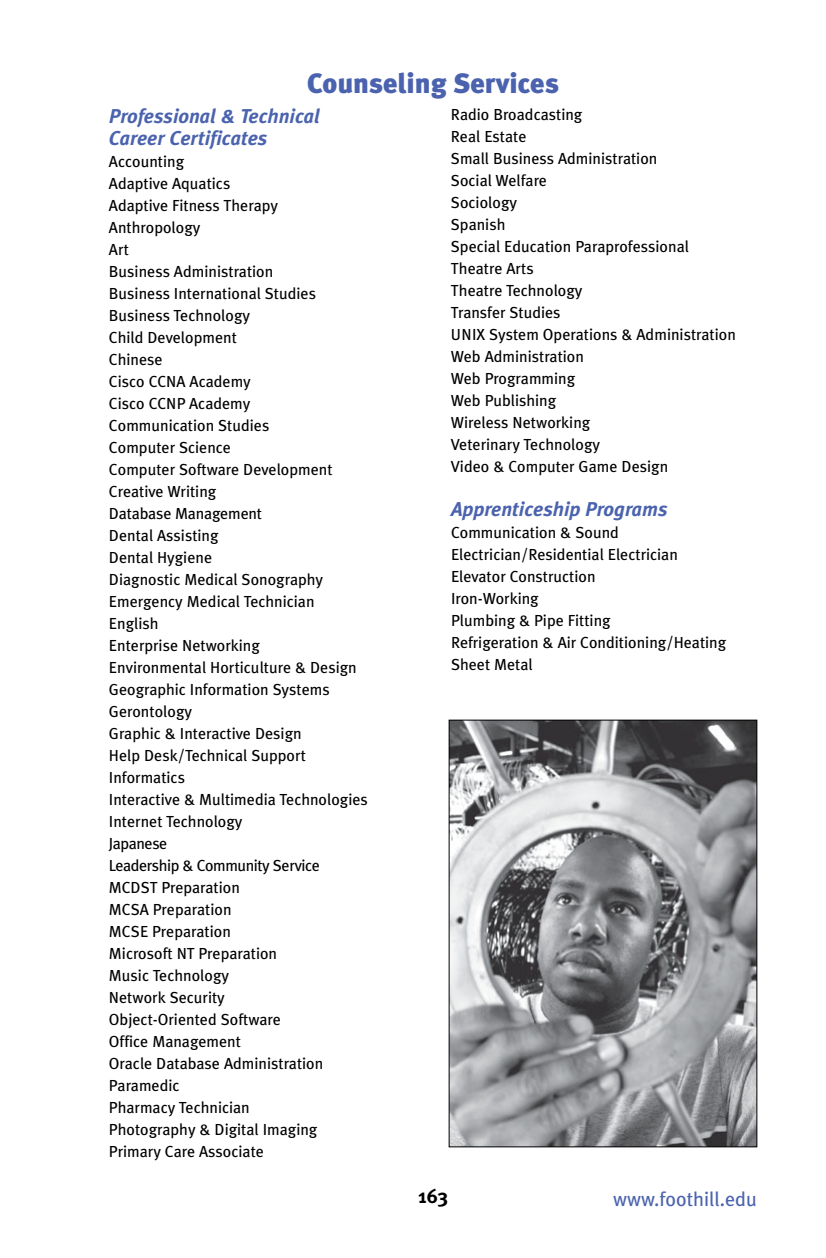
<style>
.page{position:relative;width:826px;height:1258px;background:#fff}
.page>*{position:absolute;margin:0;border:0;box-sizing:border-box;transform-origin:0 0}
.t1{font:900 28px "Meta Plus";color:#4b63ae}
.t2{font:italic 700 20px/22px "Meta Plus";color:#4b63ae}
.t3{font:20px "Meta Plus";color:#4b63ae}
.t4{font:700 20px "Meta Plus";color:#000}
.t5{font:16px/22px "Meta Plus";color:#000}
</style>
<div class="page">
<img style="left:451px;top:722px;width:304px;height:423px">
<div style="left:449px;top:720px;width:308px;height:427px;border:1px solid #000"></div>
<h1 class="t1" style="left:307px;top:67px;width:253px">Counseling Services</h1>
<p class="t2" style="left:109px;top:105px;width:213px">Professional &amp; Technical<br>Career Certificates</p>
<p class="t5" style="left:109px;top:150px;width:260px">Accounting<br>Adaptive Aquatics<br>Adaptive Fitness Therapy<br>Anthropology<br>Art<br>Business Administration<br>Business International Studies<br>Business Technology<br>Child Development<br>Chinese<br>Cisco CCNA Academy<br>Cisco CCNP Academy<br>Communication Studies<br>Computer Science<br>Computer Software Development<br>Creative Writing<br>Database Management<br>Dental Assisting<br>Dental Hygiene<br>Diagnostic Medical Sonography<br>Emergency Medical Technician<br>English<br>Enterprise Networking<br>Environmental Horticulture &amp; Design<br>Geographic Information Systems<br>Gerontology<br>Graphic &amp; Interactive Design<br>Help Desk/Technical Support<br>Informatics<br>Interactive &amp; Multimedia Technologies<br>Internet Technology<br>Japanese<br>Leadership &amp; Community Service<br>MCDST Preparation<br>MCSA Preparation<br>MCSE Preparation<br>Microsoft NT Preparation<br>Music Technology<br>Network Security<br>Object-Oriented Software<br>Office Management<br>Oracle Database Administration<br>Paramedic<br>Pharmacy Technician<br>Photography &amp; Digital Imaging<br>Primary Care Associate</p>
<p class="t5" style="left:451px;top:103px;width:286px">Radio Broadcasting<br>Real Estate<br>Small Business Administration<br>Social Welfare<br>Sociology<br>Spanish<br>Special Education Paraprofessional<br>Theatre Arts<br>Theatre Technology<br>Transfer Studies<br>UNIX System Operations &amp; Administration<br>Web Administration<br>Web Programming<br>Web Publishing<br>Wireless Networking<br>Veterinary Technology<br>Video &amp; Computer Game Design</p>
<p class="t2" style="left:451px;top:498px;width:218px">Apprenticeship Programs</p>
<p class="t5" style="left:451px;top:521px;width:277px">Communication &amp; Sound<br>Electrician/Residential Electrician<br>Elevator Construction<br>Iron-Working<br>Plumbing &amp; Pipe Fitting<br>Refrigeration &amp; Air Conditioning/Heating<br>Sheet Metal</p>
<p class="t4" style="left:419px;top:1184px;width:31px">163</p>
<p class="t3" style="left:613px;top:1187px;width:145px">www.foothill.edu</p>
</div>
